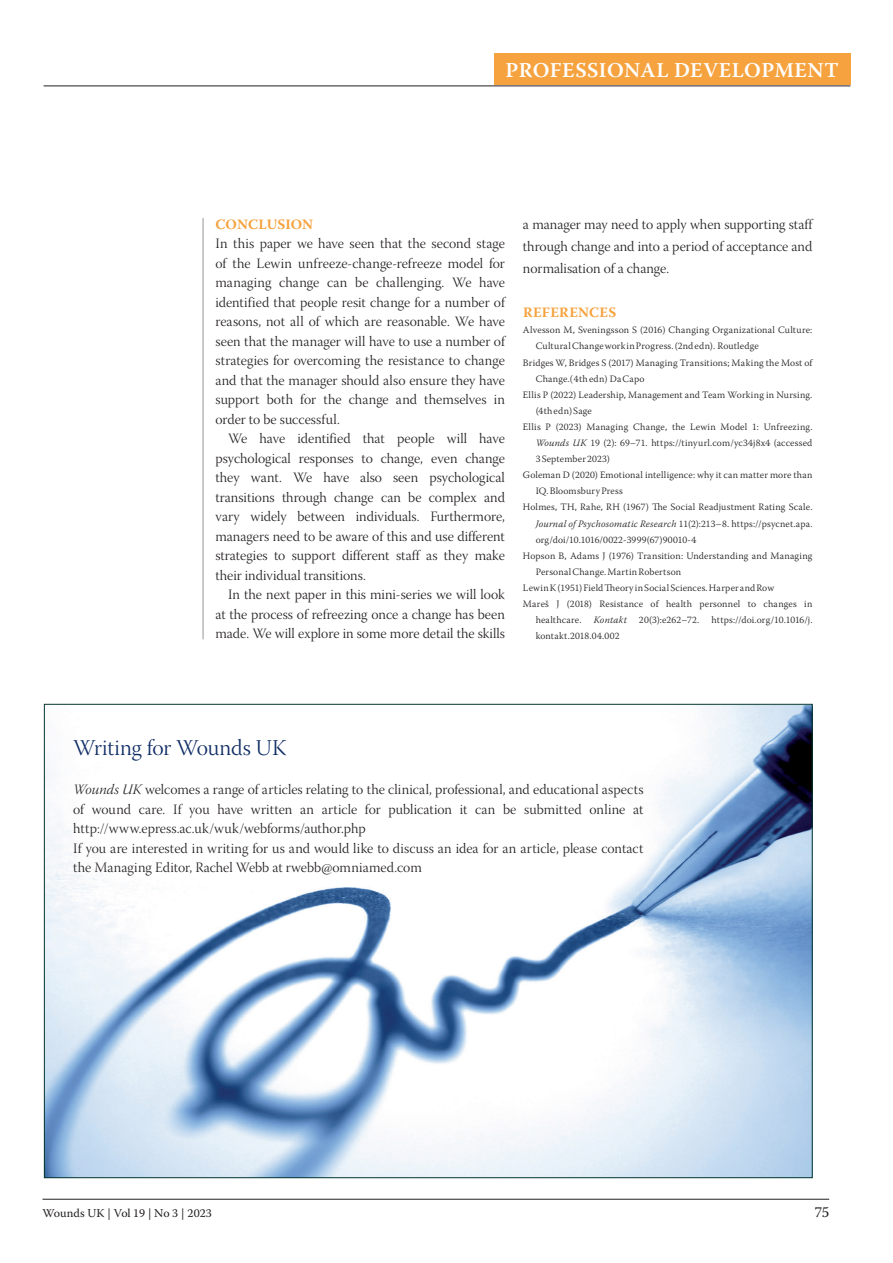
<style>
.page{position:relative;width:893px;height:1263px;background:#fff}
.page>*{position:absolute;margin:0;border:0;box-sizing:border-box;transform-origin:0 0}
.Paragraph_non-indent{font:22.5px "Warnock Pro Light Subh";letter-spacing:-.01em;color:#0f2d65}
.t1{font:600 21px "Warnock Pro";letter-spacing:.02em;color:#fff}
.t2{font:15px "Warnock Pro";color:#231f20}
.Paragraph_non-indent-2{font:14.25px/19.5px "Warnock Pro Light Subh";letter-spacing:.005em;color:#231f20;text-align:justify}
.Paragraph_indented{font:14.25px/19.5px "Warnock Pro Light Subh";color:#231f20;text-align:justify}
.A-head{font:700 14.25px "Warnock Pro";letter-spacing:.01em;color:#f6a23e}
.t3{font:12px "Warnock Pro";letter-spacing:-.005em;color:#231f20}
.References{font:300 9.75px/16px "Warnock Pro";letter-spacing:.02em;color:#231f20}
.s1{font-style:italic}
.s2{font-family:"Warnock Pro Light It Subh"}
</style>
<div class="page">
<hr style="left:43px;top:1199px;width:786px;height:1px;background:#231f20">
<div style="left:494px;top:54px;width:356px;height:31px;background:#f6a23e"></div>
<hr style="left:44px;top:86px;width:806px;height:1px;background:#231f20">
<hr style="left:203px;top:218px;width:1px;height:421px;background:#939598">
<img style="left:46px;top:706px;width:764px;height:470px">
<h2 class="t1" style="left:505px;top:58px;width:335px">PROFESSIONAL DEVELOPMENT</h2>
<p class="A-head" style="left:216px;top:215px;width:99px">CONCLUSION</p>
<p class="Paragraph_non-indent-2" style="left:215px;top:236px;width:291px">In this paper we have seen that the second stage of the Lewin unfreeze-change-refreeze model for managing change can be challenging. We have identified that people resit change for a number of reasons, not all of which are reasonable. We have seen that the manager will have to use a number of strategies for overcoming the resistance to change and that the manager should also ensure they have support both for the change and themselves in order to be successful.</p>
<p class="Paragraph_indented" style="left:215px;top:431px;width:291px;text-indent:13px">We have identified that people will have psychological responses to change, even change they want. We have also seen psychological transitions through change can be complex and vary widely between individuals. Furthermore, managers need to be aware of this and use different strategies to support different staff as they make their individual transitions.</p>
<p class="Paragraph_indented" style="left:215px;top:587px;width:291px;text-indent:13px">In the next paper in this mini-series we will look at the process of refreezing once a change has been made. We will explore in some more detail the skills</p>
<p class="Paragraph_indented" style="left:523px;top:215px;width:291px;line-height:22px">a manager may need to apply when supporting staff through change and into a period of acceptance and normalisation of a change.</p>
<p class="A-head" style="left:523px;top:304px;width:95px">REFERENCES</p>
<p class="References" style="left:536px;top:322px;width:278px;text-indent:-13px">Alvesson M, Sveningsson S (2016) Changing Organizational Culture:<br>Cultural Change work in Progress. (2nd edn). Routledge</p>
<p class="References" style="left:536px;top:354px;width:278px;text-indent:-13px">Bridges W, Bridges S (2017) Managing Transitions; Making the Most of<br>Change.( 4th edn) Da Capo</p>
<p class="References" style="left:536px;top:386px;width:278px;text-indent:-13px">Ellis P (2022) Leadership, Management and Team Working in Nursing. (4th edn) Sage</p>
<p class="References" style="left:536px;top:418px;width:278px;text-align:justify;text-indent:-13px">Ellis P (2023) Managing Change, the Lewin Model 1: Unfreezing.<br><span class="s1">Wounds UK</span> 19 (2): 69–71. https://tinyurl.com/yc34j8x4 (accessed 3 September 2023)</p>
<p class="References" style="left:536px;top:467px;width:278px;text-indent:-13px">Goleman D (2020) Emotional intelligence: why it can matter more than<br>IQ. Bloomsbury Press</p>
<p class="References" style="left:536px;top:499px;width:278px;text-align:justify;text-indent:-13px">Holmes, TH, Rahe, RH (1967) The Social Readjustment Rating Scale.<br><span class="s1">Journal of Psychosomatic Research</span> 11(2):213–8. https://psycnet.apa. org/doi/10.1016/0022-3999(67)90010-4</p>
<p class="References" style="left:536px;top:547px;width:278px;text-indent:-13px">Hopson B, Adams J (1976) Transition: Understanding and Managing<br>Personal Change. Martin Robertson</p>
<p class="References" style="left:523px;top:580px;width:253px">Lewin K (1951) Field Theory in Social Sciences. Harper and Row</p>
<p class="References" style="left:536px;top:596px;width:278px;text-align:justify;text-indent:-13px">Mareš J (2018) Resistance of health personnel to changes in healthcare. <span class="s1">Kontakt</span> 20(3):e262–72. https://doi.org/10.1016/j. kontakt.2018.04.002</p>
<p class="Paragraph_non-indent" style="left:73px;top:736px;width:215px">Writing for Wounds UK</p>
<p class="Paragraph_non-indent-2" style="left:73px;top:782px;width:572px"><span class="s2">Wounds UK</span> welcomes a range of articles relating to the clinical, professional, and educational aspects of wound care. If you have written an article for publication it can be submitted online at http://www.epress.ac.uk/wuk/webforms/author.php</p>
<p class="Paragraph_non-indent-2" style="left:73px;top:840px;width:572px">If you are interested in writing for us and would like to discuss an idea for an article, please contact the Managing Editor, Rachel Webb at rwebb@omniamed.com</p>
<p class="t3" style="left:43px;top:1205px;width:171px">Wounds UK | Vol 19 | No 3 | 2023</p>
<h3 class="t2" style="left:815px;top:1203px;width:16px">75</h3>
</div>
